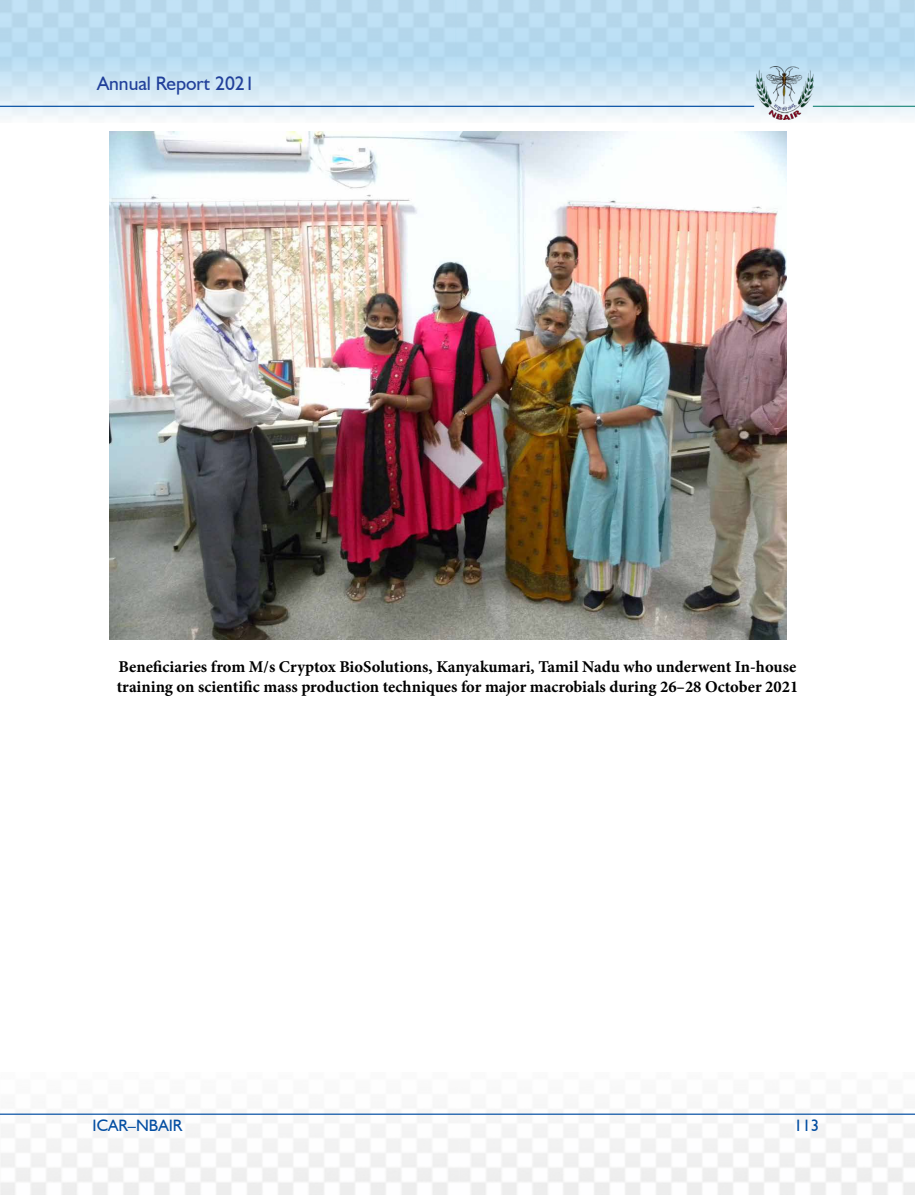
<style>
.page{position:relative;width:915px;height:1195px;background:#fff}
.page>*{position:absolute;margin:0;border:0;box-sizing:border-box;transform-origin:0 0}
.t1{font:19.5px "Humanst 521 BT";color:#21409a}
.t2{font:700 16.5px/19.8px "Minion Pro";color:#000}
.t3{font:16.5px "Humanst 521 BT";color:#034ea2}
</style>
<div class="page">
<img style="left:0;top:0;width:914px;height:120px">
<img style="left:753px;top:67px;width:60px;height:52px">
<hr style="left:0;top:106px;width:753px;height:1px;background:#034ea2">
<hr style="left:0;top:1113px;width:914px;height:2px;background:#034ea2">
<hr style="left:812px;top:106px;width:102px;height:1px;background:#228b7d">
<img style="left:109px;top:132px;width:677px;height:508px">
<p class="t1" style="left:97px;top:71px;width:159px">Annual Report 2021</p>
<p class="t2" style="left:117px;top:657px;width:682px">Beneficiaries from M/s Cryptox BioSolutions, Kanyakumari, Tamil Nadu who underwent In-house training on scientific mass production techniques for major macrobials during 26–28 October 2021</p>
<p class="t3" style="left:92px;top:1115px;width:91px">ICAR–NBAIR</p>
<p class="t3" style="left:794px;top:1115px;width:26px">113</p>
</div>
